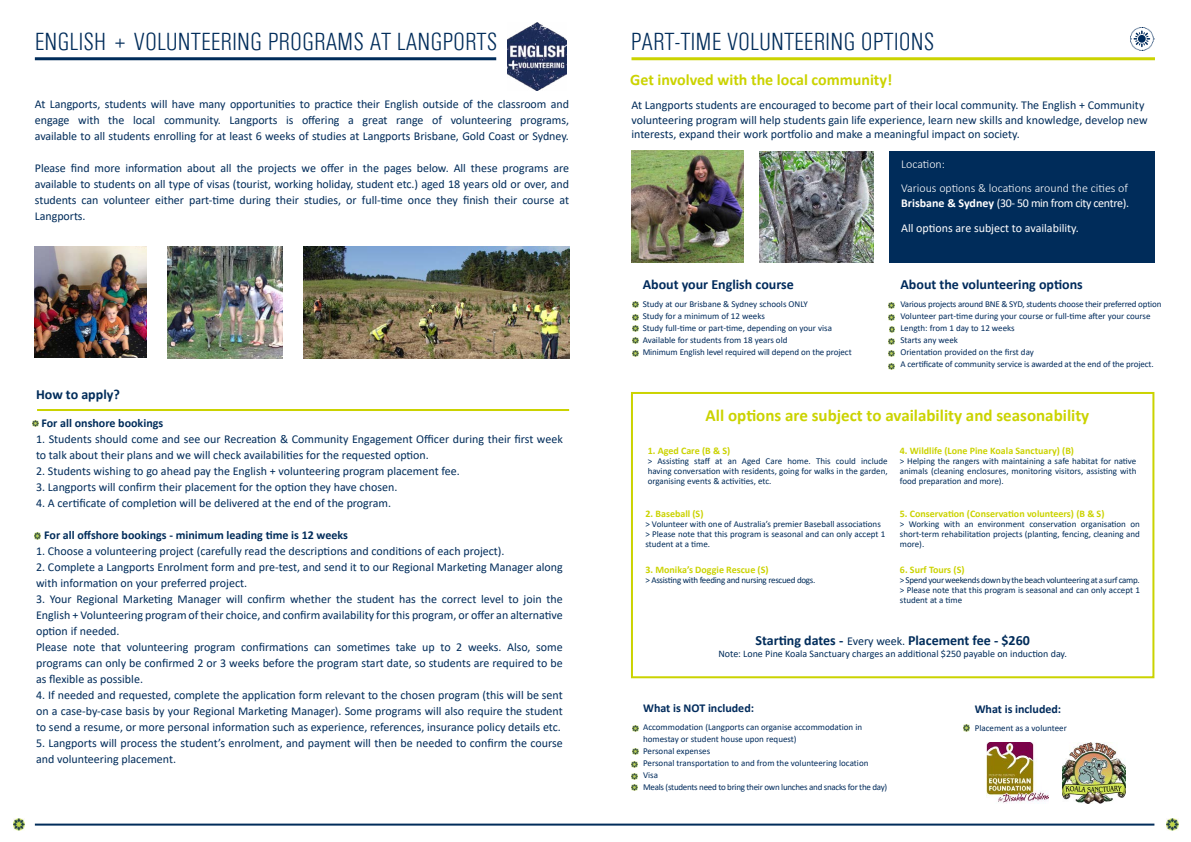
<style>
.page{position:relative;width:1191px;height:842px;background:#fff}
.page>*{position:absolute;margin:0;border:0;box-sizing:border-box;transform-origin:0 0}
.t1{font:300 condensed 25px "Univers";color:#002c5a}
.t2{font:700 17px "Calibri";color:#cbd300}
.t3{font:700 16px "Calibri";color:#cbd300}
.t4{font:700 14px "Calibri";color:#002c5a}
.t5{font:700 14px "Calibri";color:#002b5c}
.t6{font:12px/16px "Calibri";color:#002c5a}
.t7{font:12px/25.2px "Calibri";color:#fff}
.t8{font:700 12px "Calibri";color:#002c5a}
.t9{font:300 12px/24.4px "Calibri";color:#fff}
.t10{font:700 12px "Calibri";color:#002b5c}
.t11{font:700 10px "Calibri";color:#cbd300}
.t12{font:10px "Calibri";color:#002c5a}
.t13{font:9px/12px "Calibri";color:#002b5c}
.t14{font:9px/10px "Calibri";color:#002c5a;text-align:justify}
.t15{font:9px "Calibri";letter-spacing:-.03em;color:#002c5a}
.s1{font-weight:700}
.s2{font-weight:400;font-size:12px}
</style>
<div class="page">
<hr style="left:37px;top:409px;width:532px;height:2px;background:#cbd300">
<img style="left:167px;top:246px;width:115px;height:112px">
<img style="left:303px;top:246px;width:266px;height:112px">
<img style="left:34px;top:246px;width:112px;height:112px">
<img style="left:507px;top:22px;width:59px;height:69px">
<svg style="left:34px;top:532px;width:7px;height:7px"></svg>
<svg style="left:33px;top:420px;width:5px;height:7px"></svg>
<hr style="left:35px;top:57px;width:461px;height:3px;background:#002c5a">
<div style="left:631px;top:392px;width:523px;height:286px;border:2px solid #cbd300"></div>
<img style="left:759px;top:151px;width:114px;height:112px">
<div style="left:889px;top:151px;width:266px;height:112px;background:#002c5a"></div>
<svg style="left:889px;top:338px;width:5px;height:6px"></svg>
<svg style="left:889px;top:315px;width:6px;height:17px"></svg>
<svg style="left:889px;top:302px;width:5px;height:6px"></svg>
<svg style="left:888px;top:351px;width:6px;height:6px"></svg>
<svg style="left:632px;top:338px;width:6px;height:6px"></svg>
<svg style="left:632px;top:326px;width:6px;height:6px"></svg>
<svg style="left:632px;top:314px;width:6px;height:6px"></svg>
<svg style="left:632px;top:302px;width:6px;height:6px"></svg>
<svg style="left:632px;top:350px;width:6px;height:6px"></svg>
<svg style="left:888px;top:363px;width:6px;height:7px"></svg>
<svg style="left:964px;top:725px;width:5px;height:6px"></svg>
<svg style="left:632px;top:749px;width:6px;height:6px"></svg>
<svg style="left:632px;top:725px;width:6px;height:6px"></svg>
<svg style="left:631px;top:761px;width:6px;height:6px"></svg>
<svg style="left:631px;top:773px;width:6px;height:17px"></svg>
<svg style="left:1130px;top:27px;width:24px;height:24px"></svg>
<img style="left:1062px;top:742px;width:63px;height:62px">
<img style="left:987px;top:742px;width:61px;height:62px">
<img style="left:632px;top:151px;width:112px;height:112px">
<hr style="left:631px;top:57px;width:524px;height:3px;background:#cbd300">
<hr style="left:35px;top:823px;width:1119px;height:2px;background:#002c5a">
<svg style="left:13px;top:818px;width:12px;height:13px"></svg>
<svg style="left:1166px;top:818px;width:12px;height:13px"></svg>
<h1 class="t1" style="left:35px;top:27px;width:464px">ENGLISH + VOLUNTEERING PROGRAMS AT LANGPORTS</h1>
<h1 class="t1" style="left:631px;top:27px;width:305px">PART-TIME VOLUNTEERING OPTIONS</h1>
<h3 class="t3" style="left:630px;top:68px;width:263px">Get involved with the local community!</h3>
<p class="t6" style="left:35px;top:96px;width:536px;text-align:justify">At Langports, students will have many opportunities to practice their English outside of the classroom and engage with the local community. Langports is offering a great range of volunteering programs, available to all students enrolling for at least 6 weeks of studies at Langports Brisbane, Gold Coast or Sydney.</p>
<p class="t6" style="left:35px;top:160px;width:535px;text-align:justify">Please find more information about all the projects we offer in the pages below. All these programs are available to students on all type of visas (tourist, working holiday, student etc.) aged 18 years old or over, and students can volunteer either part-time during their studies, or full-time once they finish their course at Langports.</p>
<p class="t4" style="left:36px;top:384px;width:85px">How to apply?</p>
<p class="t8" style="left:41px;top:415px;width:123px">For all onshore bookings</p>
<p class="t6" style="left:36px;top:431px;width:528px">1. Students should come and see our Recreation &amp; Community Engagement Officer during their first week to talk about their plans and we will check availabilities for the requested option.</p>
<p class="t6" style="left:36px;top:463px;width:425px">2. Students wishing to go ahead pay the English + volunteering program placement fee.</p>
<p class="t6" style="left:36px;top:479px;width:363px">3. Langports will confirm their placement for the option they have chosen.</p>
<p class="t6" style="left:36px;top:495px;width:357px">4. A certificate of completion will be delivered at the end of the program.</p>
<p class="t8" style="left:44px;top:527px;width:305px">For all offshore bookings - minimum leading time is 12 weeks</p>
<p class="t6" style="left:36px;top:543px;width:470px">1. Choose a volunteering project (carefully read the descriptions and conditions of each project).</p>
<p class="t6" style="left:36px;top:559px;width:528px">2. Complete a Langports Enrolment form and pre-test, and send it to our Regional Marketing Manager along with information on your preferred project.</p>
<p class="t6" style="left:36px;top:591px;width:528px">3. Your Regional Marketing Manager will confirm whether the student has the correct level to join the English + Volunteering program of their choice, and confirm availability for this program, or offer an alternative option if needed.<br>Please note that volunteering program confirmations can sometimes take up to 2 weeks. Also, some programs can only be confirmed 2 or 3 weeks before the program start date, so students are required to be as flexible as possible.</p>
<p class="t6" style="left:36px;top:687px;width:528px;text-align:justify">4. If needed and requested, complete the application form relevant to the chosen program (this will be sent on a case-by-case basis by your Regional Marketing Manager). Some programs will also require the student to send a resume, or more personal information such as experience, references, insurance policy details etc.</p>
<p class="t6" style="left:36px;top:735px;width:528px">5. Langports will process the student’s enrolment, and payment will then be needed to confirm the course and volunteering placement.</p>
<p class="t6" style="left:631px;top:98px;width:518px;line-height:14.4px">At Langports students are encouraged to become part of their local community. The English + Community volunteering program will help students gain life experience, learn new skills and knowledge, develop new interests, expand their work portfolio and make a meaningful impact on society.</p>
<p class="t5" style="left:642px;top:274px;width:153px">About your English course</p>
<p class="t13" style="left:642px;top:298px;width:210px">Study at our Brisbane &amp; Sydney schools ONLY<br>Study for a minimum of 12 weeks<br>Study full-time or part-time, depending on your visa Available for students from 18 years old<br>Minimum English level required will depend on the project</p>
<p class="t9" style="left:901px;top:152px;width:228px">Location:<br>Various options &amp; locations around the cities of</p>
<p class="t7" style="left:901px;top:190px;width:229px"><span class="s1">Brisbane &amp; Sydney</span> (30- 50 min from city centre).<br>All options are subject to availability.</p>
<p class="t5" style="left:900px;top:275px;width:184px">About the volunteering options</p>
<p class="t13" style="left:900px;top:298px;width:262px">Various projects around BNE &amp; SYD, students choose their preferred option Volunteer part-time during your course or full-time after your course Length: from 1 day to 12 weeks<br>Starts any week<br>Orientation provided on the first day<br>A certificate of community service is awarded at the end of the project.</p>
<h2 class="t2" style="left:705px;top:404px;width:385px">All options are subject to availability and seasonability</h2>
<p class="t11" style="left:647px;top:443px;width:84px">1. Aged Care (B &amp; S)</p>
<p class="t14" style="left:647px;top:455px;width:241px">&gt; Assisting staff at an Aged Care home. This could include having conversation with residents, going for walks in the garden, organising events &amp; activities, etc.</p>
<p class="t11" style="left:900px;top:443px;width:176px">4. Wildlife (Lone Pine Koala Sanctuary) (B)</p>
<p class="t14" style="left:900px;top:455px;width:238px">&gt; Helping the rangers with maintaining a safe habitat for native animals (cleaning enclosures, monitoring visitors, assisting with food preparation and more).</p>
<p class="t11" style="left:645px;top:507px;width:60px">2. Baseball (S)</p>
<p class="t14" style="left:645px;top:519px;width:241px;text-align:left">&gt; Volunteer with one of Australia’s premier Baseball associations &gt; Please note that this program is seasonal and can only accept 1 student at a time.</p>
<p class="t11" style="left:900px;top:507px;width:206px">5. Conservation (Conservation volunteers) (B &amp; S)</p>
<p class="t14" style="left:900px;top:519px;width:241px">&gt; Working with an environment conservation organisation on short-term rehabilitation projects (planting, fencing, cleaning and more).</p>
<p class="t11" style="left:645px;top:563px;width:125px">3. Monika’s Doggie Rescue (S)</p>
<p class="t15" style="left:645px;top:574px;width:171px">&gt; Assisting with feeding and nursing rescued dogs.</p>
<p class="t11" style="left:900px;top:563px;width:66px">6. Surf Tours (S)</p>
<p class="t14" style="left:900px;top:575px;width:241px">&gt; Spend your weekends down by the beach volunteering at a surf camp. &gt; Please note that this program is seasonal and can only accept 1 student at a time</p>
<p class="t4" style="left:755px;top:631px;width:276px">Starting dates - <span class="s2">Every week.</span> Placement fee - $260</p>
<p class="t12" style="left:718px;top:647px;width:350px">Note: Lone Pine Koala Sanctuary charges an additional $250 payable on induction day.</p>
<p class="t10" style="left:643px;top:699px;width:112px">What is NOT included:</p>
<p class="t13" style="left:643px;top:721px;width:246px">Accommodation (Langports can organise accommodation in homestay or student house upon request)<br>Personal expenses<br>Personal transportation to and from the volunteering location<br>Visa<br>Meals (students need to bring their own lunches and snacks for the day)</p>
<p class="t10" style="left:974px;top:700px;width:88px">What is included:</p>
<p class="t13" style="left:974px;top:722px;width:94px">Placement as a volunteer</p>
</div>
